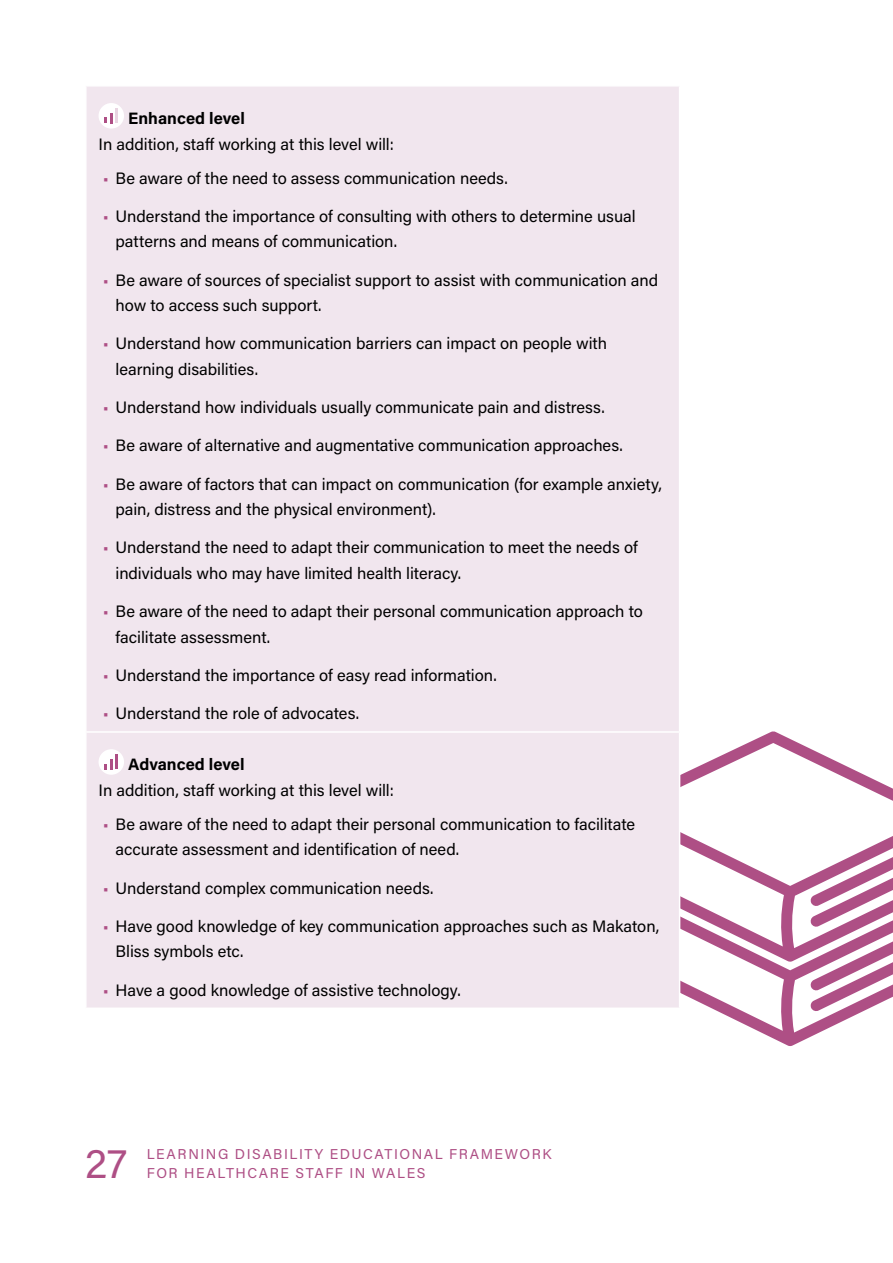
<style>
.page{position:relative;width:893px;height:1263px;background:#fff}
.page>*{position:absolute;margin:0;border:0;box-sizing:border-box;transform-origin:0 0}
.t1{font:42px "Acumin Pro";color:#ae4f85}
.t2{font:16.5px/25.5px "Acumin Pro";color:#000}
.t3{font:700 16.5px "Acumin Pro";color:#000}
.t4{font:14.25px "Acumin Pro";letter-spacing:.11em;color:#ae4f85}
.s1{color:#ae4f85}
</style>
<div class="page">
<svg style="left:680px;top:731px;width:213px;height:315px"></svg>
<div style="left:87px;top:87px;width:592px;height:920px;background:#f1e6ee"></div>
<hr style="left:85px;top:731px;width:595px;height:2px;background:#fff">
<div style="left:99px;top:103px;width:25px;height:26px;background:#fff;border-radius:50%"></div>
<hr style="left:115px;top:108px;width:3px;height:15px;background:#e9d5e2">
<svg style="left:104px;top:113px;width:9px;height:10px"></svg>
<div style="left:99px;top:749px;width:25px;height:26px;background:#fff;border-radius:50%"></div>
<hr style="left:115px;top:755px;width:3px;height:14px;background:#ae4f85">
<svg style="left:104px;top:759px;width:9px;height:10px"></svg>
<p class="t3" style="left:128px;top:107px;width:118px">Enhanced level</p>
<p class="t2" style="left:99px;top:130px;width:297px">In addition, staff working at this level will:</p>
<p class="t2" style="left:103px;top:164px;width:406px"><span class="s1">•</span> Be aware of the need to assess communication needs.</p>
<p class="t2" style="left:116px;top:203px;width:522px;text-indent:-13px"><span class="s1">•</span> Understand the importance of consulting with others to determine usual patterns and means of communication.</p>
<p class="t2" style="left:116px;top:266px;width:544px;text-indent:-13px"><span class="s1">•</span> Be aware of sources of specialist support to assist with communication and how to access such support.</p>
<p class="t2" style="left:116px;top:330px;width:493px;text-indent:-13px"><span class="s1">•</span> Understand how communication barriers can impact on people with learning disabilities.</p>
<p class="t2" style="left:103px;top:394px;width:503px"><span class="s1">•</span> Understand how individuals usually communicate pain and distress.</p>
<p class="t2" style="left:103px;top:432px;width:521px"><span class="s1">•</span> Be aware of alternative and augmentative communication approaches.</p>
<p class="t2" style="left:116px;top:470px;width:548px;text-indent:-13px"><span class="s1">•</span> Be aware of factors that can impact on communication (for example anxiety, pain, distress and the physical environment).</p>
<p class="t2" style="left:116px;top:534px;width:524px;text-indent:-13px"><span class="s1">•</span> Understand the need to adapt their communication to meet the needs of individuals who may have limited health literacy.</p>
<p class="t2" style="left:116px;top:598px;width:529px;text-indent:-13px"><span class="s1">•</span> Be aware of the need to adapt their personal communication approach to facilitate assessment.</p>
<p class="t2" style="left:103px;top:662px;width:395px"><span class="s1">•</span> Understand the importance of easy read information.</p>
<p class="t2" style="left:103px;top:700px;width:258px"><span class="s1">•</span> Understand the role of advocates.</p>
<p class="t3" style="left:128px;top:753px;width:118px">Advanced level</p>
<p class="t2" style="left:99px;top:776px;width:297px">In addition, staff working at this level will:</p>
<p class="t2" style="left:116px;top:810px;width:521px;text-indent:-13px"><span class="s1">•</span> Be aware of the need to adapt their personal communication to facilitate accurate assessment and identification of need.</p>
<p class="t2" style="left:103px;top:874px;width:332px"><span class="s1">•</span> Understand complex communication needs.</p>
<p class="t2" style="left:116px;top:912px;width:545px;text-indent:-13px"><span class="s1">•</span> Have good knowledge of key communication approaches such as Makaton,<br>Bliss symbols etc.</p>
<p class="t2" style="left:103px;top:976px;width:359px"><span class="s1">•</span> Have a good knowledge of assistive technology.</p>
<h1 class="t1" style="left:85px;top:1134px;width:43px">27</h1>
<p class="t4" style="left:147px;top:1144px;width:406px">LEARNING DISABILITY EDUCATIONAL FRAMEWORK</p>
<p class="t4" style="left:147px;top:1163px;width:280px">FOR HEALTHCARE STAFF IN WALES</p>
</div>
